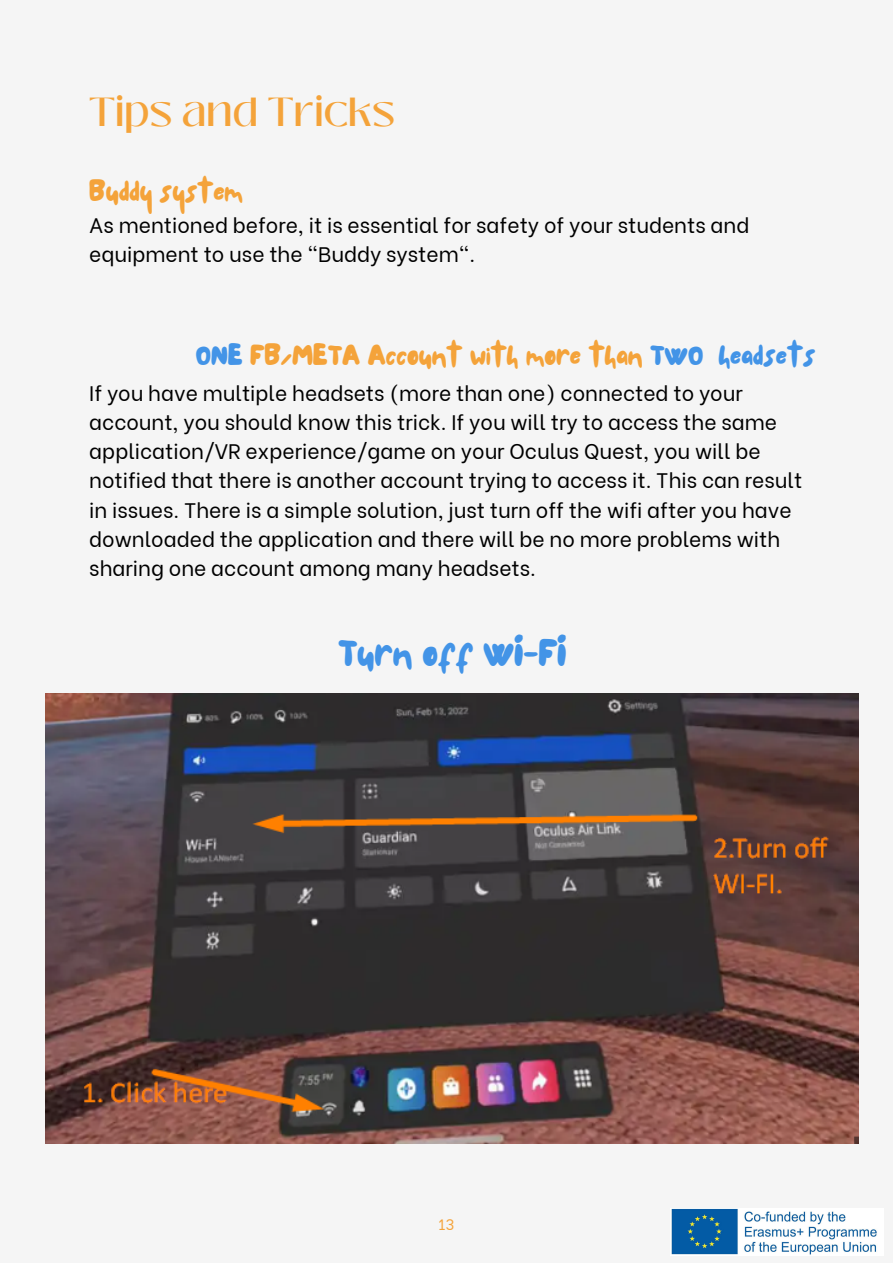
<style>
.page{position:relative;width:893px;height:1264px;background:#fff}
.page>*{position:absolute;margin:0;border:0;box-sizing:border-box;transform-origin:0 0}
.t1{font:500 40.5px "Black Mango";color:#f4a33a}
.t2{font:40.5px "NF Lepetitcochon Regular";color:#4394e7}
.t3{font:30.45px "NF Lepetitcochon Regular";color:#f4a33a}
.t4{font:21px/29.2px "Be Vietnam";color:#000}
.t5{font:15px "Be Vietnam";color:#f4a33a}
.s1{color:#4394e7}
</style>
<div class="page">
<div style="left:0;top:0;width:892px;height:1262px;background:#f5f5f5"></div>
<img style="left:46px;top:693px;width:812px;height:450px">
<img style="left:671px;top:1209px;width:206px;height:46px">
<p class="t1" style="left:89px;top:81px;width:307px">Tips and Tricks</p>
<p class="t3" style="left:89px;top:169px;width:155px">Buddy system</p>
<p class="t4" style="left:89px;top:208px;width:661px">As mentioned before, it is essential for safety of your students and equipment to use the "Buddy system".</p>
<p class="t3" style="left:196px;top:333px;width:621px"><span class="s1">ONE</span> FB/META Account with more than <span class="s1">TWO headsets</span></p>
<p class="t4" style="left:89px;top:376px;width:714px">If you have multiple headsets (more than one) connected to your account, you should know this trick. If you will try to access the same application/VR experience/game on your Oculus Quest, you will be notified that there is another account trying to access it. This can result in issues. There is a simple solution, just turn off the wifi after you have downloaded the application and there will be no more problems with sharing one account among many headsets.</p>
<p class="t2" style="left:338px;top:624px;width:230px">Turn off WI-FI</p>
<p class="t5" style="left:438px;top:1211px;width:18px">13</p>
</div>
